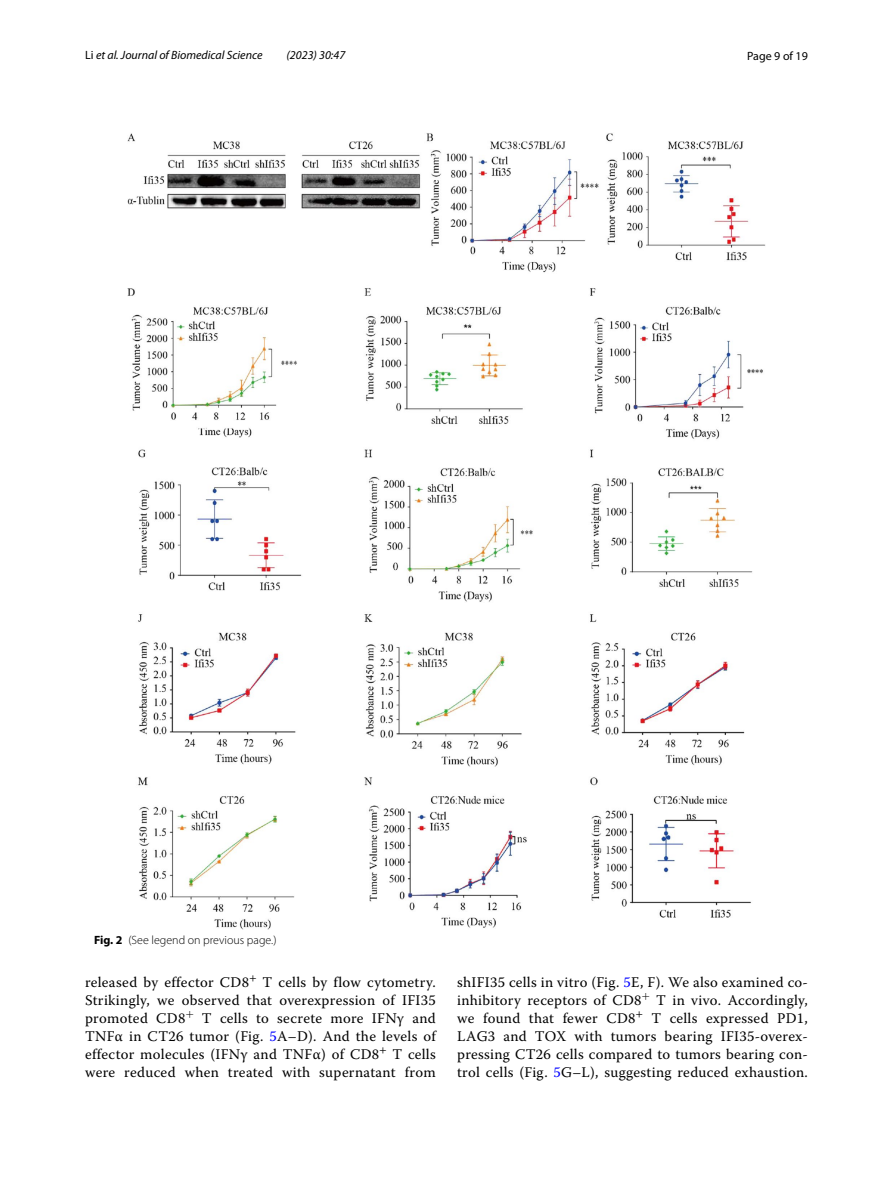
<style>
.page{position:relative;width:893px;height:1187px;background:#fff}
.page>*{position:absolute;margin:0;border:0;box-sizing:border-box;transform-origin:0 0}
.t1{font:14.7px/18px "Warnock Pro";letter-spacing:.02em;color:#000;text-align:justify}
.t2{font:italic 12px "Myriad Pro";color:#000}
.t3{font:300 12px "Myriad Pro";color:#000}
.t4{font:12px "Myriad Pro";color:#000}
.s1{font-style:normal}
.s2{font-weight:700}
.s3{color:#00f}
</style>
<div class="page">
<img style="left:128px;top:133px;width:637px;height:795px">
<p class="t2" style="left:85px;top:48px;width:179px"><span class="s1">Li</span> et al. Journal of Biomedical Science</p>
<p class="t2" style="left:287px;top:48px;width:60px">(2023) 30:47</p>
<p class="t4" style="left:747px;top:48px;width:62px">Page 9 of 19</p>
<p class="t3" style="left:94px;top:933px;width:184px"><span class="s2">Fig. 2</span> (See legend on previous page.)</p>
<p class="t1" style="left:85px;top:972px;width:352px">released by effector CD8<sup>+</sup> T cells by flow cytometry.<br>Strikingly, we observed that overexpression of IFI35 promoted CD8<sup>+</sup> T cells to secrete more IFNγ and TNFα in CT26 tumor (Fig. <span class="s3">5</span>A–D). And the levels of effector molecules (IFNγ and TNFα) of CD8<sup>+</sup> T cells were reduced when treated with supernatant from</p>
<p class="t1" style="left:457px;top:972px;width:352px">shIFI35 cells in vitro (Fig. <span class="s3">5</span>E, F). We also examined co&shy;inhibitory receptors of CD8<sup>+</sup> T in vivo. Accordingly, we found that fewer CD8<sup>+</sup> T cells expressed PD1, LAG3 and TOX with tumors bearing IFI35-overex&shy;pressing CT26 cells compared to tumors bearing con&shy;trol cells (Fig. <span class="s3">5</span>G–L), suggesting reduced exhaustion.</p>
</div>
